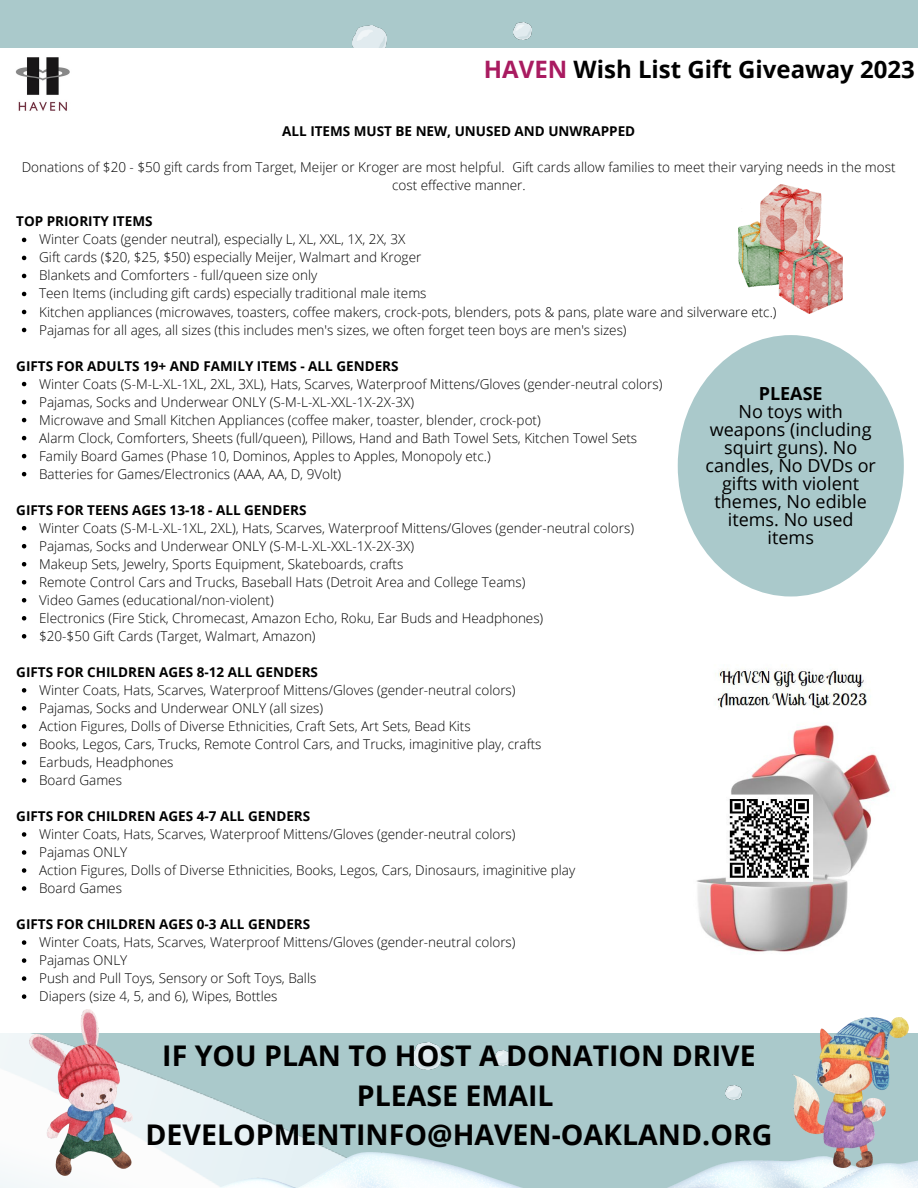
<style>
.page{position:relative;width:918px;height:1188px;background:#aac9cb}
.page>*{position:absolute;margin:0;border:0;box-sizing:border-box;transform-origin:0 0}
.t1{font:700 28.5px/39.3px "Open Sans";color:#000;text-align:center}
.t2{font:700 24px "Open Sans";color:#000}
.t3{font:18px/18px "Open Sans";color:#000;text-align:center}
.t4{font:700 18px "Open Sans";color:#000}
.t5{font:300 13.5px/18px "Open Sans";color:#000;text-align:center}
.t6{font:700 13.5px "Open Sans";color:#000}
.s1{color:#a91b60}
</style>
<div class="page">
<img style="left:0;top:1033px;width:742px;height:155px">
<img style="left:199px;top:1152px;width:719px;height:36px">
<img style="left:413px;top:1042px;width:29px;height:27px">
<img style="left:353px;top:25px;width:33px;height:23px">
<img style="left:494px;top:1051px;width:16px;height:14px">
<img style="left:513px;top:23px;width:18px;height:17px">
<img style="left:725px;top:1085px;width:16px;height:15px">
<div style="left:0;top:48px;width:918px;height:985px;background:#fff"></div>
<img style="left:15px;top:57px;width:55px;height:54px">
<svg style="left:22px;top:238px;width:4px;height:4px"></svg>
<svg style="left:22px;top:256px;width:4px;height:4px"></svg>
<svg style="left:22px;top:274px;width:4px;height:4px"></svg>
<svg style="left:22px;top:292px;width:4px;height:4px"></svg>
<svg style="left:22px;top:310px;width:4px;height:4px"></svg>
<svg style="left:22px;top:328px;width:4px;height:4px"></svg>
<svg style="left:22px;top:382px;width:4px;height:4px"></svg>
<svg style="left:22px;top:400px;width:4px;height:4px"></svg>
<svg style="left:22px;top:418px;width:4px;height:4px"></svg>
<svg style="left:22px;top:436px;width:4px;height:4px"></svg>
<svg style="left:22px;top:454px;width:4px;height:4px"></svg>
<svg style="left:22px;top:472px;width:4px;height:4px"></svg>
<svg style="left:22px;top:526px;width:4px;height:4px"></svg>
<svg style="left:22px;top:544px;width:4px;height:4px"></svg>
<svg style="left:22px;top:562px;width:4px;height:4px"></svg>
<svg style="left:22px;top:580px;width:4px;height:4px"></svg>
<svg style="left:22px;top:598px;width:4px;height:5px"></svg>
<svg style="left:22px;top:616px;width:4px;height:5px"></svg>
<svg style="left:22px;top:634px;width:4px;height:5px"></svg>
<svg style="left:22px;top:688px;width:4px;height:5px"></svg>
<svg style="left:22px;top:706px;width:4px;height:5px"></svg>
<svg style="left:22px;top:724px;width:4px;height:5px"></svg>
<svg style="left:22px;top:742px;width:4px;height:5px"></svg>
<svg style="left:22px;top:760px;width:4px;height:5px"></svg>
<svg style="left:22px;top:778px;width:4px;height:5px"></svg>
<svg style="left:22px;top:832px;width:4px;height:5px"></svg>
<svg style="left:22px;top:850px;width:4px;height:5px"></svg>
<svg style="left:22px;top:868px;width:4px;height:5px"></svg>
<svg style="left:22px;top:886px;width:4px;height:5px"></svg>
<svg style="left:22px;top:940px;width:4px;height:5px"></svg>
<svg style="left:22px;top:958px;width:4px;height:5px"></svg>
<svg style="left:22px;top:976px;width:4px;height:5px"></svg>
<svg style="left:22px;top:994px;width:4px;height:5px"></svg>
<img style="left:29px;top:1009px;width:104px;height:167px">
<img style="left:792px;top:1018px;width:116px;height:149px">
<div style="left:678px;top:335px;width:226px;height:262px;background:#aac9cb;border-radius:50%"></div>
<img style="left:738px;top:184px;width:105px;height:130px">
<img style="left:696px;top:665px;width:195px;height:289px">
<p class="t2" style="left:484px;top:53px;width:432px"><span class="s1">HAVEN</span> Wish List Gift Giveaway 2023</p>
<p class="t6" style="left:282px;top:122px;width:355px">ALL ITEMS MUST BE NEW, UNUSED AND UNWRAPPED</p>
<p class="t5" style="left:22px;top:158px;width:875px">Donations of $20 - $50 gift cards from Target, Meijer or Kroger are most helpful. Gift cards allow families to meet their varying needs in the most cost effective manner.</p>
<p class="t6" style="left:16px;top:212px;width:138px">TOP PRIORITY ITEMS</p>
<p class="t5" style="left:39px;top:230px;width:368px">Winter Coats (gender neutral), especially L, XL, XXL, 1X, 2X, 3X</p>
<p class="t5" style="left:39px;top:248px;width:384px">Gift cards ($20, $25, $50) especially Meijer, Walmart and Kroger</p>
<p class="t5" style="left:39px;top:266px;width:280px">Blankets and Comforters - full/queen size only</p>
<p class="t5" style="left:39px;top:284px;width:389px">Teen Items (including gift cards) especially traditional male items</p>
<p class="t5" style="left:39px;top:302px;width:739px">Kitchen appliances (microwaves, toasters, coffee makers, crock-pots, blenders, pots &amp; pans, plate ware and silverware etc.)</p>
<p class="t5" style="left:39px;top:320px;width:589px">Pajamas for all ages, all sizes (this includes men's sizes, we often forget teen boys are men's sizes)</p>
<p class="t6" style="left:16px;top:356px;width:384px">GIFTS FOR ADULTS 19+ AND FAMILY ITEMS - ALL GENDERS</p>
<p class="t5" style="left:39px;top:374px;width:625px">Winter Coats (S-M-L-XL-1XL, 2XL, 3XL), Hats, Scarves, Waterproof Mittens/Gloves (gender-neutral colors)</p>
<p class="t5" style="left:39px;top:392px;width:376px">Pajamas, Socks and Underwear ONLY (S-M-L-XL-XXL-1X-2X-3X)</p>
<p class="t5" style="left:39px;top:410px;width:503px">Microwave and Small Kitchen Appliances (coffee maker, toaster, blender, crock-pot)</p>
<p class="t5" style="left:39px;top:428px;width:600px">Alarm Clock, Comforters, Sheets (full/queen), Pillows, Hand and Bath Towel Sets, Kitchen Towel Sets</p>
<p class="t5" style="left:39px;top:446px;width:453px">Family Board Games (Phase 10, Dominos, Apples to Apples, Monopoly etc.)</p>
<p class="t5" style="left:39px;top:464px;width:304px">Batteries for Games/Electronics (AAA, AA, D, 9Volt)</p>
<p class="t6" style="left:16px;top:500px;width:292px">GIFTS FOR TEENS AGES 13-18 - ALL GENDERS</p>
<p class="t5" style="left:39px;top:518px;width:596px">Winter Coats (S-M-L-XL-1XL, 2XL), Hats, Scarves, Waterproof Mittens/Gloves (gender-neutral colors)</p>
<p class="t5" style="left:39px;top:536px;width:376px">Pajamas, Socks and Underwear ONLY (S-M-L-XL-XXL-1X-2X-3X)</p>
<p class="t5" style="left:39px;top:554px;width:366px">Makeup Sets, Jewelry, Sports Equipment, Skateboards, crafts</p>
<p class="t5" style="left:39px;top:573px;width:488px">Remote Control Cars and Trucks, Baseball Hats (Detroit Area and College Teams)</p>
<p class="t5" style="left:39px;top:591px;width:236px">Video Games (educational/non-violent)</p>
<p class="t5" style="left:39px;top:609px;width:506px">Electronics (Fire Stick, Chromecast, Amazon Echo, Roku, Ear Buds and Headphones)</p>
<p class="t5" style="left:39px;top:627px;width:278px">$20-$50 Gift Cards (Target, Walmart, Amazon)</p>
<p class="t6" style="left:16px;top:662px;width:303px">GIFTS FOR CHILDREN AGES 8-12 ALL GENDERS</p>
<p class="t5" style="left:39px;top:681px;width:478px">Winter Coats, Hats, Scarves, Waterproof Mittens/Gloves (gender-neutral colors)</p>
<p class="t5" style="left:39px;top:699px;width:286px">Pajamas, Socks and Underwear ONLY (all sizes)</p>
<p class="t5" style="left:39px;top:717px;width:433px">Action Figures, Dolls of Diverse Ethnicities, Craft Sets, Art Sets, Bead Kits</p>
<p class="t5" style="left:39px;top:735px;width:504px">Books, Legos, Cars, Trucks, Remote Control Cars, and Trucks, imaginitive play, crafts</p>
<p class="t5" style="left:39px;top:753px;width:136px">Earbuds, Headphones</p>
<p class="t5" style="left:39px;top:771px;width:84px">Board Games</p>
<p class="t6" style="left:16px;top:807px;width:296px">GIFTS FOR CHILDREN AGES 4-7 ALL GENDERS</p>
<p class="t5" style="left:39px;top:825px;width:478px">Winter Coats, Hats, Scarves, Waterproof Mittens/Gloves (gender-neutral colors)</p>
<p class="t5" style="left:39px;top:843px;width:90px">Pajamas ONLY</p>
<p class="t5" style="left:39px;top:861px;width:538px">Action Figures, Dolls of Diverse Ethnicities, Books, Legos, Cars, Dinosaurs, imaginitive play</p>
<p class="t5" style="left:39px;top:879px;width:84px">Board Games</p>
<p class="t6" style="left:16px;top:915px;width:296px">GIFTS FOR CHILDREN AGES 0-3 ALL GENDERS</p>
<p class="t5" style="left:39px;top:933px;width:478px">Winter Coats, Hats, Scarves, Waterproof Mittens/Gloves (gender-neutral colors)</p>
<p class="t5" style="left:39px;top:951px;width:90px">Pajamas ONLY</p>
<p class="t5" style="left:39px;top:969px;width:279px">Push and Pull Toys, Sensory or Soft Toys, Balls</p>
<p class="t5" style="left:39px;top:987px;width:240px">Diapers (size 4, 5, and 6), Wipes, Bottles</p>
<p class="t4" style="left:759px;top:381px;width:65px">PLEASE</p>
<p class="t3" style="left:706px;top:402px;width:172px">No toys with weapons (including squirt guns). No candles, No DVDs or gifts with violent themes, No edible items. No used items</p>
<p class="t1" style="left:162px;top:1036px;width:595px">IF YOU PLAN TO HOST A DONATION DRIVE<br>PLEASE EMAIL</p>
<p class="t1" style="left:146px;top:1114px;width:628px">DEVELOPMENTINFO@HAVEN-OAKLAND.ORG</p>
</div>
